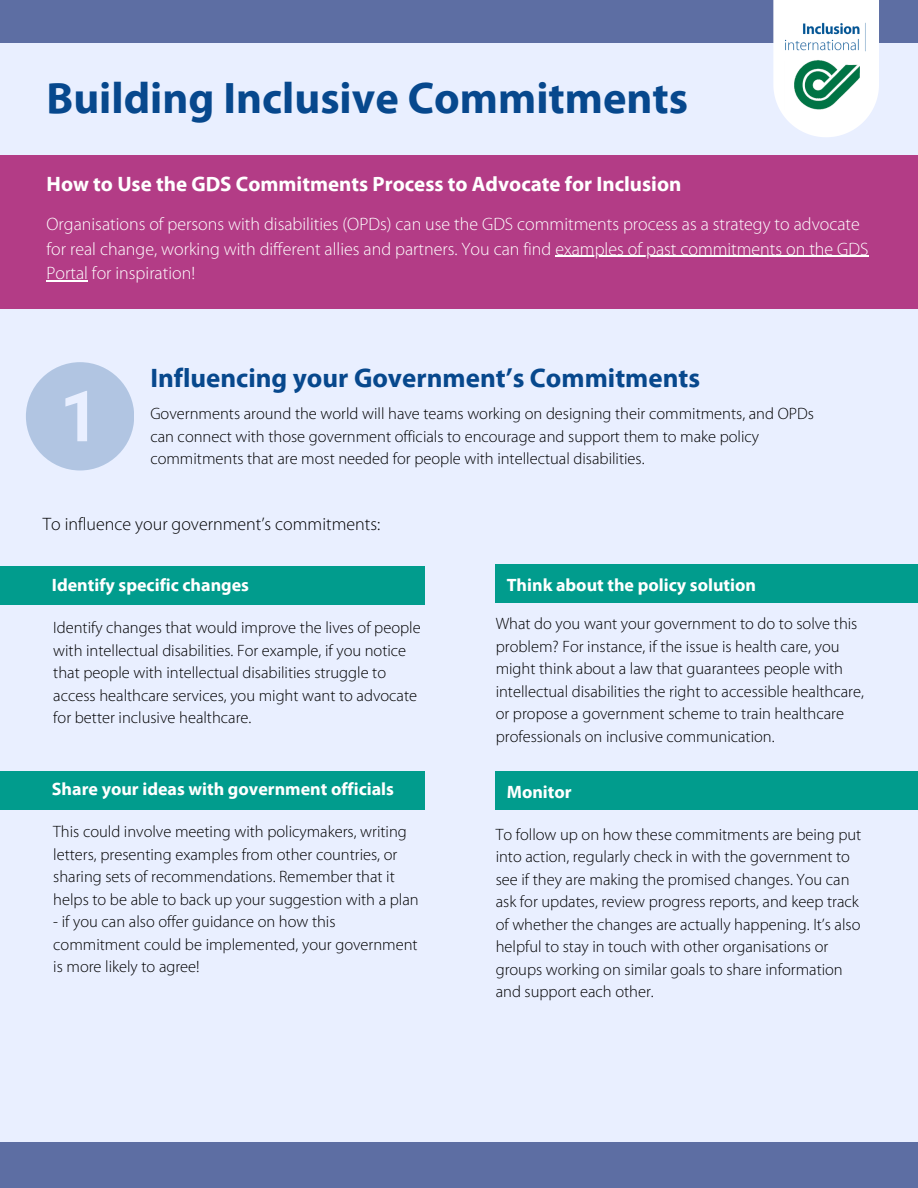
<style>
.page{position:relative;width:918px;height:1188px;background:#e9efff}
.page>*{position:absolute;margin:0;border:0;box-sizing:border-box;transform-origin:0 0}
.t1{font:700 44.4px "Myriad Pro";color:#07488d}
.t2{font:700 27px "Myriad Pro";color:#07488d}
.t3{font:700 21px "Myriad Pro";color:#fff}
.t4{font:300 18px/24.8px "Myriad Pro";color:#fff}
.t5{font:700 18px "Myriad Pro";color:#fff}
.t6{font:300 18px "Myriad Pro";color:#000}
.t7{font:300 16.5px/22.5px "Myriad Pro";color:#000}
</style>
<div class="page">
<div style="left:0;top:1142px;width:918px;height:46px;background:#5d6ea3"></div>
<div style="left:0;top:0;width:918px;height:43px;background:#5d6ea3"></div>
<svg style="left:773px;top:0;width:106px;height:137px"></svg>
<img style="left:785px;top:22px;width:85px;height:31px">
<img style="left:785px;top:58px;width:74px;height:56px">
<div style="left:0;top:156px;width:918px;height:153px;background:#b33c86"></div>
<div style="left:0;top:566px;width:425px;height:38px;background:#019c8d"></div>
<div style="left:0;top:772px;width:425px;height:38px;background:#019c8d"></div>
<div style="left:496px;top:565px;width:422px;height:38px;background:#019c8d"></div>
<div style="left:496px;top:772px;width:422px;height:38px;background:#019c8d"></div>
<svg style="left:26px;top:362px;width:108px;height:108px"></svg>
<hr style="left:555px;top:256px;width:313px;height:1px;background:#fff">
<hr style="left:47px;top:281px;width:41px;height:1px;background:#fff">
<h3 class="t1" style="left:47px;top:80px;width:643px">Building Inclusive Commitments</h3>
<p class="t3" style="left:47px;top:176px;width:636px">How to Use the GDS Commitments Process to Advocate for Inclusion</p>
<p class="t4" style="left:47px;top:213px;width:823px">Organisations of persons with disabilities (OPDs) can use the GDS commitments process as a strategy to advocate for real change, working with different allies and partners. You can find examples of past commitments on the GDS</p>
<p class="t4" style="left:47px;top:263px;width:150px">Portal for inspiration!</p>
<h1 class="t2" style="left:150px;top:367px;width:551px">Influencing your Government’s Commitments</h1>
<p class="t7" style="left:150px;top:404px;width:665px">Governments around the world will have teams working on designing their commitments, and OPDs can connect with those government officials to encourage and support them to make policy commitments that are most needed for people with intellectual disabilities.</p>
<h4 class="t6" style="left:43px;top:516px;width:339px">To influence your government’s commitments:</h4>
<p class="t5" style="left:52px;top:578px;width:199px">Identify specific changes</p>
<p class="t7" style="left:53px;top:618px;width:369px">Identify changes that would improve the lives of people with intellectual disabilities. For example, if you notice that people with intellectual disabilities struggle to access healthcare services, you might want to advocate for better inclusive healthcare.</p>
<h4 class="t5" style="left:52px;top:782px;width:344px">Share your ideas with government officials</h4>
<p class="t7" style="left:53px;top:822px;width:367px">This could involve meeting with policymakers, writing letters, presenting examples from other countries, or sharing sets of recommendations. Remember that it helps to be able to back up your suggestion with a plan</p>
<p class="t7" style="left:53px;top:912px;width:366px">- if you can also offer guidance on how this commitment could be implemented, your government is more likely to agree!</p>
<h4 class="t5" style="left:507px;top:577px;width:251px">Think about the policy solution</h4>
<p class="t7" style="left:496px;top:614px;width:370px">What do you want your government to do to solve this problem? For instance, if the issue is health care, you might think about a law that guarantees people with intellectual disabilities the right to accessible healthcare, or propose a government scheme to train healthcare professionals on inclusive communication.</p>
<h4 class="t5" style="left:507px;top:784px;width:66px">Monitor</h4>
<p class="t7" style="left:496px;top:824px;width:367px">To follow up on how these commitments are being put into action, regularly check in with the government to see if they are making the promised changes. You can ask for updates, review progress reports, and keep track of whether the changes are actually happening. It’s also helpful to stay in touch with other organisations or groups working on similar goals to share information and support each other.</p>
</div>
